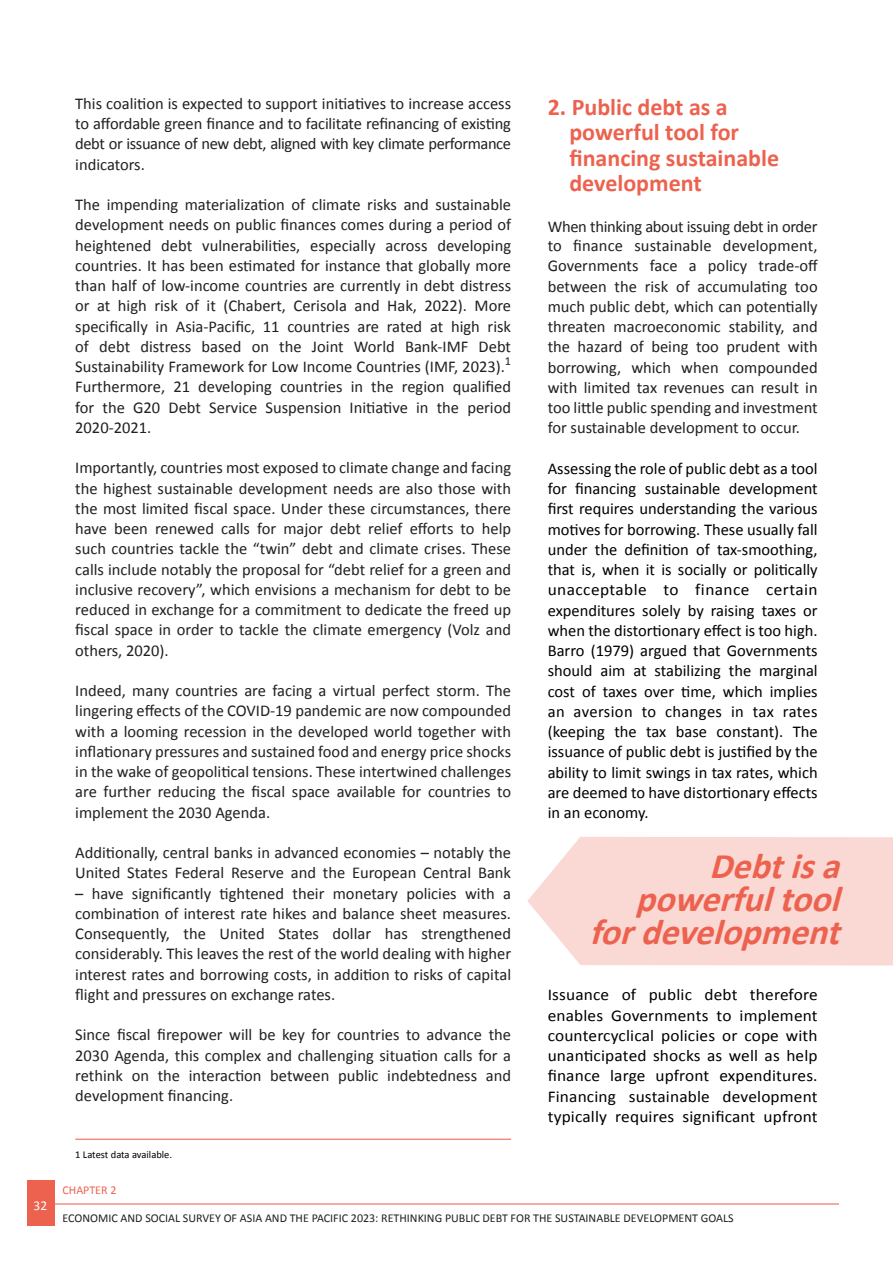
<style>
.page{position:relative;width:893px;height:1263px;background:#fff}
.page>*{position:absolute;margin:0;border:0;box-sizing:border-box;transform-origin:0 0}
.t1{font:italic 700 36px/33px "Calibri";color:#ed624f;text-align:right}
.t2{font:700 24px/25.5px "Calibri";color:#ed624f}
.t3{font:16.5px/20.2px "Calibri";color:#231f20;text-align:justify}
.t4{font:16.5px/20.2px "Calibri";color:#000;text-align:justify}
.t5{font:16.5px/20.2px "Calibri";color:#000;text-align:justify;scale:1.05 1}
.t6{font:13.5px "Calibri";color:#fff}
.t7{font:12px "Calibri";color:#231f20}
.t8{font:12px "Calibri";color:#ed624f}
.t9{font:10.5px "Calibri";color:#000}
</style>
<div class="page">
<hr style="left:54px;top:1203px;width:785px;height:1px;background:#ed624f">
<div style="left:27px;top:1181px;width:27px;height:45px;background:#ed624f"></div>
<hr style="left:75px;top:1139px;width:436px;height:1px;background:#ed624f">
<svg style="left:527px;top:837px;width:366px;height:128px;background:#fadad6"></svg>
<p class="t6" style="left:34px;top:1197px;width:15px">32</p>
<p class="t3" style="left:75px;top:93px;width:437px">This coalition is expected to support initiatives to increase access to affordable green finance and to facilitate refinancing of existing debt or issuance of new debt, aligned with key climate performance indicators.</p>
<p class="t3" style="left:75px;top:194px;width:437px">The impending materialization of climate risks and sustainable development needs on public finances comes during a period of heightened debt vulnerabilities, especially across developing countries. It has been estimated for instance that globally more than half of low-income countries are currently in debt distress or at high risk of it (Chabert, Cerisola and Hak, 2022). More specifically in Asia-Pacific, 11 countries are rated at high risk of debt distress based on the Joint World Bank-IMF Debt Sustainability Framework for Low Income Countries (IMF, 2023).<sup>1<br></sup>Furthermore, 21 developing countries in the region qualified for the G20 Debt Service Suspension Initiative in the period 2020-2021.</p>
<p class="t3" style="left:75px;top:457px;width:437px">Importantly, countries most exposed to climate change and facing the highest sustainable development needs are also those with the most limited fiscal space. Under these circumstances, there have been renewed calls for major debt relief efforts to help such countries tackle the “twin” debt and climate crises. These calls include notably the proposal for “debt relief for a green and inclusive recovery”, which envisions a mechanism for debt to be reduced in exchange for a commitment to dedicate the freed up fiscal space in order to tackle the climate emergency (Volz and others, 2020).</p>
<p class="t3" style="left:75px;top:680px;width:437px">Indeed, many countries are facing a virtual perfect storm. The lingering effects of the COVID-19 pandemic are now compounded with a looming recession in the developed world together with inflationary pressures and sustained food and energy price shocks in the wake of geopolitical tensions. These intertwined challenges are further reducing the fiscal space available for countries to implement the 2030 Agenda.</p>
<p class="t3" style="left:75px;top:842px;width:437px">Additionally, central banks in advanced economies – notably the<br>United States Federal Reserve and the European Central Bank</p>
<p class="t3" style="left:75px;top:882px;width:437px">– have significantly tightened their monetary policies with a combination of interest rate hikes and balance sheet measures.<br>Consequently, the United States dollar has strengthened considerably. This leaves the rest of the world dealing with higher interest rates and borrowing costs, in addition to risks of capital flight and pressures on exchange rates.</p>
<p class="t3" style="left:75px;top:1024px;width:437px">Since fiscal firepower will be key for countries to advance the 2030 Agenda, this complex and challenging situation calls for a rethink on the interaction between public indebtedness and development financing.</p>
<p class="t9" style="left:75px;top:1148px;width:98px">1 Latest data available.</p>
<p class="t8" style="left:63px;top:1183px;width:55px">CHAPTER 2</p>
<h2 class="t2" style="left:569px;top:93px;width:211px;text-indent:-22px">2. Public debt as a powerful tool for financing sustainable development</h2>
<p class="t3" style="left:548px;top:215px;width:272px">When thinking about issuing debt in order to finance sustainable development, Governments face a policy trade-off between the risk of accumulating too much public debt, which can potentially threaten macroeconomic stability, and the hazard of being too prudent with borrowing, which when compounded with limited tax revenues can result in too little public spending and investment for sustainable development to occur.</p>
<p class="t4" style="left:548px;top:457px;width:272px">Assessing the role of public debt as a tool for financing sustainable development first requires understanding the various motives for borrowing. These usually fall under the definition of tax-smoothing, that is, when it is socially or politically unacceptable to finance certain expenditures solely by raising taxes or when the distortionary effect is too high.<br>Barro (1979) argued that Governments should aim at stabilizing the marginal cost of taxes over time, which implies an aversion to changes in tax rates (keeping the tax base constant). The issuance of public debt is justified by the ability to limit swings in tax rates, which are deemed to have distortionary effects in an economy.</p>
<h1 class="t1" style="left:589px;top:848px;width:264px">Debtisa powerfultool fordevelopment</h1>
<p class="t5" style="left:548px;top:984px;width:259px">Issuance of public debt therefore enables Governments to implement countercyclical policies or cope with unanticipated shocks as well as help finance large upfront expenditures.<br>Financing sustainable development typically requires significant upfront</p>
<p class="t7" style="left:63px;top:1210px;width:673px">ECONOMIC AND SOCIAL SURVEY OF ASIA AND THE PACIFIC 2023: RETHINKING PUBLIC DEBT FOR THE SUSTAINABLE DEVELOPMENT GOALS</p>
</div>
